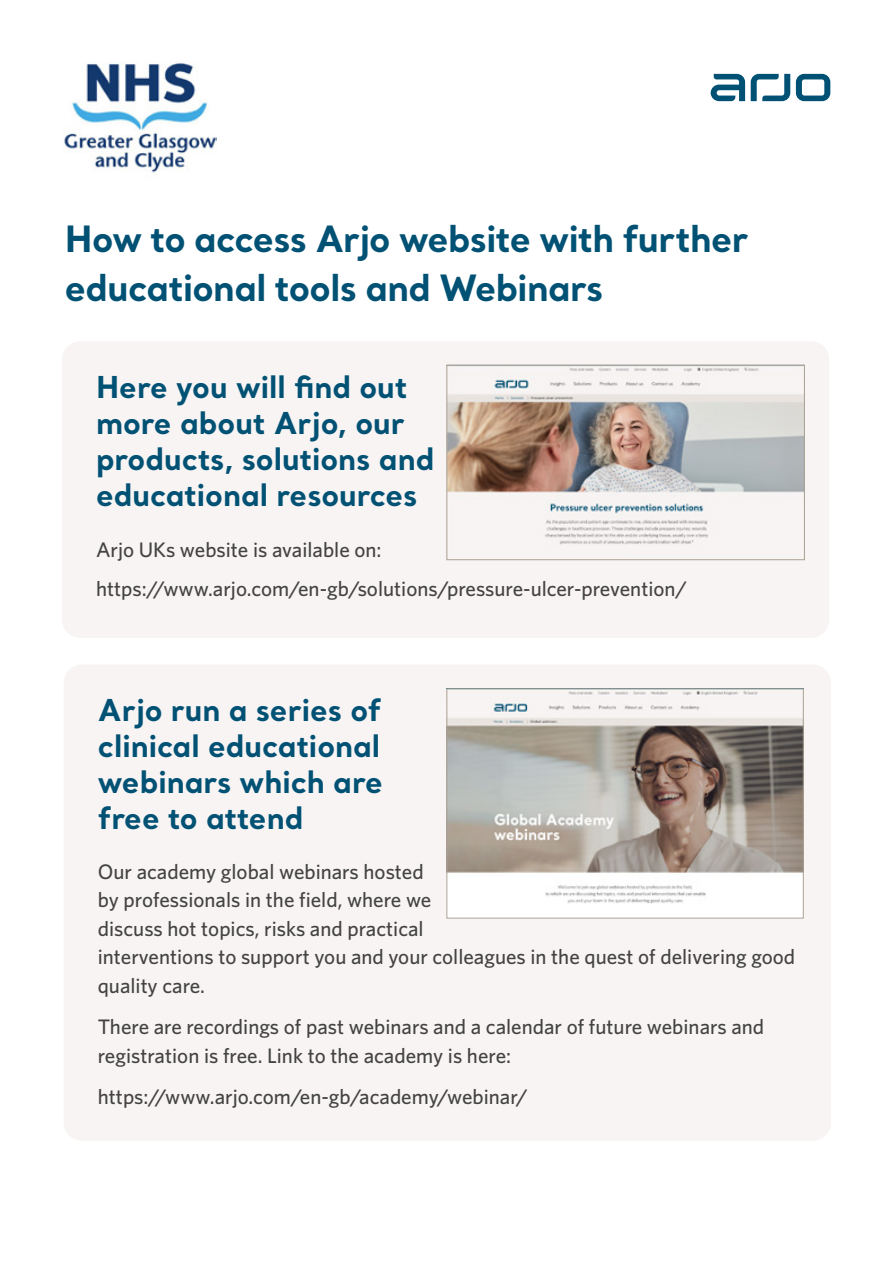
<style>
.page{position:relative;width:893px;height:1263px;background:#fff}
.page>*{position:absolute;margin:0;border:0;box-sizing:border-box;transform-origin:0 0}
.t1{font:700 36px/48.3px "Santral";letter-spacing:-.015em;color:#015174}
.t2{font:700 30px/36px "Santral";color:#015174}
.t3{font:500 21px/28.5px "Whitney";color:#434342}
</style>
<div class="page">
<svg style="left:751px;top:74px;width:39px;height:27px"></svg>
<svg style="left:796px;top:74px;width:34px;height:27px"></svg>
<svg style="left:711px;top:74px;width:34px;height:27px"></svg>
<img style="left:63px;top:63px;width:153px;height:110px">
<div style="left:62px;top:341px;width:767px;height:297px;background:#f7f4f3;border-radius:18px"></div>
<div style="left:64px;top:664px;width:767px;height:477px;background:#f7f4f3;border-radius:18px"></div>
<img style="left:448px;top:690px;width:354px;height:226px">
<div style="left:446px;top:688px;width:358px;height:230px;border:1px solid #aaa093"></div>
<img style="left:448px;top:367px;width:355px;height:178px">
<div style="left:446px;top:365px;width:359px;height:195px;border:1px solid #aaa093"></div>
<h1 class="t1" style="left:65px;top:214px;width:685px">How to access Arjo website with further educational tools and Webinars</h1>
<h2 class="t2" style="left:96px;top:368px;width:340px">Here you will find out more about Arjo, our products, solutions and educational resources</h2>
<p class="t3" style="left:96px;top:530px;width:592px;line-height:38.5px">Arjo UKs website is available on: https://www.arjo.com/en-gb/solutions/pressure-ulcer-prevention/</p>
<h2 class="t2" style="left:98px;top:691px;width:286px;text-align:justify">Arjo run a series of clinical educational webinars which are free to attend</h2>
<p class="t3" style="left:98px;top:857px;width:699px">Our academy global webinars hosted<br>by professionals in the field, where we<br>discuss hot topics, risks and practical<br>interventions to support you and your colleagues in the quest of delivering good quality care.</p>
<p class="t3" style="left:98px;top:1012px;width:668px">There are recordings of past webinars and a calendar of future webinars and registration is free. Link to the academy is here:</p>
<p class="t3" style="left:98px;top:1082px;width:432px">https://www.arjo.com/en-gb/academy/webinar/</p>
</div>
